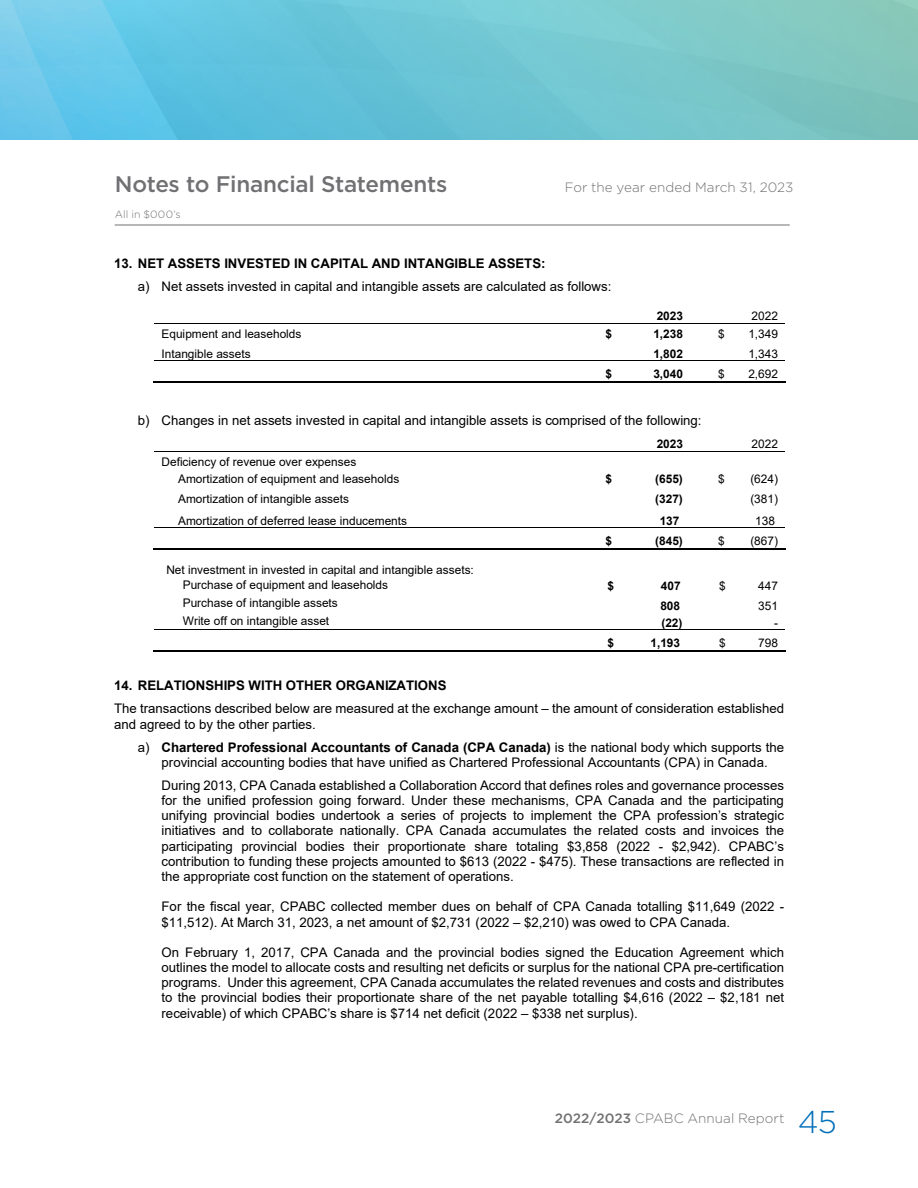
<style>
.page{position:relative;width:918px;height:1188px;background:#fff}
.page>*{position:absolute;margin:0;border:0;box-sizing:border-box;transform-origin:0 0}
.t1{font:300 31.5px "Gotham";color:#006fba}
.Body{font:500 22.5px "Gotham";letter-spacing:-.01em;color:#717073}
.Body-2{font:300 13.5px "Gotham";letter-spacing:.005em;color:#717073}
.t2{font:13.2px/15.1px "Arial";color:#000}
.t3{font:11.85px/17.2px "Arial";color:#000}
.t4{font:700 11.85px "Arial";letter-spacing:-.005em;color:#000}
.Body-3{font:300 10.5px "Gotham";color:#717073}
.s1{font-weight:700}
.s2{font-weight:500}
</style>
<div class="page">
<svg style="left:0;top:0;width:918px;height:140px;background:#6fc5d4"></svg>
<hr style="left:154px;top:323px;width:432px;height:1px;background:#000">
<hr style="left:587px;top:323px;width:32px;height:1px;background:#000">
<hr style="left:620px;top:323px;width:70px;height:1px;background:#000">
<hr style="left:691px;top:323px;width:41px;height:1px;background:#000">
<hr style="left:732px;top:323px;width:53px;height:1px;background:#000">
<hr style="left:154px;top:360px;width:432px;height:1px;background:#000">
<hr style="left:587px;top:360px;width:32px;height:1px;background:#000">
<hr style="left:620px;top:360px;width:70px;height:1px;background:#000">
<hr style="left:691px;top:360px;width:41px;height:1px;background:#000">
<hr style="left:732px;top:360px;width:53px;height:1px;background:#000">
<hr style="left:154px;top:382px;width:432px;height:1px;background:#000">
<hr style="left:154px;top:381px;width:432px;height:1px;background:#000">
<hr style="left:587px;top:382px;width:32px;height:1px;background:#000">
<hr style="left:587px;top:381px;width:32px;height:1px;background:#000">
<hr style="left:620px;top:382px;width:70px;height:1px;background:#000">
<hr style="left:620px;top:381px;width:70px;height:1px;background:#000">
<hr style="left:691px;top:382px;width:41px;height:1px;background:#000">
<hr style="left:691px;top:381px;width:41px;height:1px;background:#000">
<hr style="left:733px;top:382px;width:52px;height:1px;background:#000">
<hr style="left:733px;top:381px;width:52px;height:1px;background:#000">
<hr style="left:154px;top:451px;width:432px;height:1px;background:#000">
<hr style="left:587px;top:451px;width:32px;height:1px;background:#000">
<hr style="left:620px;top:451px;width:70px;height:1px;background:#000">
<hr style="left:691px;top:451px;width:41px;height:1px;background:#000">
<hr style="left:732px;top:451px;width:53px;height:1px;background:#000">
<hr style="left:154px;top:527px;width:432px;height:1px;background:#000">
<hr style="left:587px;top:527px;width:32px;height:1px;background:#000">
<hr style="left:620px;top:527px;width:70px;height:1px;background:#000">
<hr style="left:691px;top:527px;width:41px;height:1px;background:#000">
<hr style="left:732px;top:527px;width:53px;height:1px;background:#000">
<hr style="left:154px;top:549px;width:432px;height:1px;background:#000">
<hr style="left:154px;top:548px;width:432px;height:1px;background:#000">
<hr style="left:587px;top:549px;width:32px;height:1px;background:#000">
<hr style="left:587px;top:548px;width:32px;height:1px;background:#000">
<hr style="left:620px;top:549px;width:70px;height:1px;background:#000">
<hr style="left:620px;top:548px;width:70px;height:1px;background:#000">
<hr style="left:691px;top:549px;width:41px;height:1px;background:#000">
<hr style="left:691px;top:548px;width:41px;height:1px;background:#000">
<hr style="left:733px;top:549px;width:52px;height:1px;background:#000">
<hr style="left:733px;top:548px;width:52px;height:1px;background:#000">
<hr style="left:154px;top:629px;width:446px;height:1px;background:#000">
<svg style="left:600px;top:629px;width:22px;height:1px"></svg>
<hr style="left:622px;top:629px;width:64px;height:1px;background:#000">
<hr style="left:687px;top:629px;width:46px;height:1px;background:#000">
<hr style="left:734px;top:629px;width:51px;height:1px;background:#000">
<hr style="left:154px;top:651px;width:446px;height:1px;background:#000">
<hr style="left:154px;top:650px;width:446px;height:1px;background:#000">
<svg style="left:600px;top:650px;width:22px;height:2px"></svg>
<hr style="left:622px;top:651px;width:64px;height:1px;background:#000">
<hr style="left:622px;top:650px;width:64px;height:1px;background:#000">
<hr style="left:687px;top:651px;width:46px;height:1px;background:#000">
<hr style="left:687px;top:650px;width:46px;height:1px;background:#000">
<hr style="left:734px;top:651px;width:51px;height:1px;background:#000">
<hr style="left:734px;top:650px;width:51px;height:1px;background:#000">
<hr style="left:115px;top:225px;width:675px;height:1px;background:#717073">
<p class="Body" style="left:115px;top:169px;width:334px">Notes to Financial Statements</p>
<p class="Body-3" style="left:115px;top:207px;width:68px">All in $000’s</p>
<p class="Body-2" style="left:565px;top:178px;width:230px">For the year ended March 31, 2023</p>
<p class="t2" style="left:138px;top:252px;width:475px;line-height:23.1px;text-indent:-24px"><span class="s1">13. NET ASSETS INVESTED IN CAPITAL AND INTANGIBLE ASSETS:<br></span>a) Net assets invested in capital and intangible assets are calculated as follows:</p>
<p class="t4" style="left:657px;top:307px;width:28px">2023</p>
<p class="t3" style="left:752px;top:307px;width:28px">2022</p>
<p class="t3" style="left:162px;top:325px;width:141px">Equipment and leaseholds</p>
<p class="t4" style="left:605px;top:325px;width:8px">$</p>
<p class="t4" style="left:653px;top:325px;width:31px">1,238</p>
<p class="t3" style="left:718px;top:325px;width:8px">$</p>
<p class="t3" style="left:748px;top:325px;width:31px">1,349</p>
<p class="t3" style="left:162px;top:345px;width:91px">Intangible assets</p>
<p class="t4" style="left:653px;top:345px;width:31px">1,802</p>
<p class="t3" style="left:748px;top:345px;width:31px">1,343</p>
<p class="t4" style="left:605px;top:366px;width:8px">$</p>
<p class="t4" style="left:653px;top:366px;width:31px">3,040</p>
<p class="t3" style="left:718px;top:365px;width:8px">$</p>
<p class="t3" style="left:748px;top:365px;width:31px">2,692</p>
<p class="t2" style="left:138px;top:413px;width:565px">b) Changes in net assets invested in capital and intangible assets is comprised of the following:</p>
<p class="t4" style="left:657px;top:436px;width:28px">2023</p>
<p class="t3" style="left:752px;top:436px;width:28px">2022</p>
<p class="t3" style="left:178px;top:453px;width:223px;text-indent:-17px">Deficiency of revenue over expenses<br>Amortization of equipment and leaseholds</p>
<p class="t4" style="left:605px;top:471px;width:8px">$</p>
<p class="t4" style="left:655px;top:471px;width:29px">(655)</p>
<p class="t3" style="left:718px;top:471px;width:8px">$</p>
<p class="t3" style="left:750px;top:471px;width:29px">(624)</p>
<p class="t3" style="left:178px;top:490px;width:172px">Amortization of intangible assets</p>
<p class="t4" style="left:655px;top:491px;width:29px">(327)</p>
<p class="t3" style="left:750px;top:490px;width:29px">(381)</p>
<p class="t3" style="left:178px;top:512px;width:231px">Amortization of deferred lease inducements</p>
<p class="t4" style="left:660px;top:512px;width:21px">137</p>
<p class="t3" style="left:755px;top:512px;width:21px">138</p>
<p class="t4" style="left:605px;top:532px;width:8px">$</p>
<p class="t4" style="left:655px;top:532px;width:29px">(845)</p>
<p class="t3" style="left:718px;top:532px;width:8px">$</p>
<p class="t3" style="left:750px;top:532px;width:29px">(867)</p>
<p class="t3" style="left:183px;top:563px;width:293px;line-height:14.9px;text-indent:-16px">Net investment in invested in capital and intangible assets:<br>Purchase of equipment and leaseholds</p>
<p class="t4" style="left:607px;top:578px;width:8px">$</p>
<p class="t4" style="left:661px;top:578px;width:21px">407</p>
<p class="t3" style="left:719px;top:577px;width:8px">$</p>
<p class="t3" style="left:758px;top:577px;width:21px">447</p>
<p class="t3" style="left:183px;top:594px;width:157px">Purchase of intangible assets</p>
<p class="t4" style="left:660px;top:598px;width:21px">808</p>
<p class="t3" style="left:758px;top:597px;width:21px">351</p>
<p class="t3" style="left:183px;top:612px;width:148px">Write off on intangible asset</p>
<p class="t4" style="left:661px;top:614px;width:23px">(22)</p>
<p class="t3" style="left:774px;top:614px;width:5px">-</p>
<p class="t4" style="left:607px;top:635px;width:8px">$</p>
<p class="t4" style="left:650px;top:635px;width:31px">1,193</p>
<p class="t3" style="left:719px;top:634px;width:8px">$</p>
<p class="t3" style="left:758px;top:634px;width:21px">798</p>
<p class="t2" style="left:114px;top:674px;width:672px;line-height:23.1px"><span class="s1">14. RELATIONSHIPS WITH OTHER ORGANIZATIONS<br></span>The transactions described below are measured at the exchange amount – the amount of consideration established</p>
<p class="t2" style="left:138px;top:712px;width:648px;line-height:23.1px;text-indent:-24px">and agreed to by the other parties.<br>a) <span class="s1">Chartered Professional Accountants of Canada (CPA Canada)</span> is the national body which supports the</p>
<p class="t2" style="left:162px;top:751px;width:624px;line-height:23.1px">provincial accounting bodies that have unified as Chartered Professional Accountants (CPA) in Canada.<br>During 2013, CPA Canada established a Collaboration Accord that defines roles and governance processes</p>
<p class="t2" style="left:162px;top:793px;width:624px;text-align:justify">for the unified profession going forward. Under these mechanisms, CPA Canada and the participating unifying provincial bodies undertook a series of projects to implement the CPA profession’s strategic initiatives and to collaborate nationally. CPA Canada accumulates the related costs and invoices the participating provincial bodies their proportionate share totaling $3,858 (2022 - $2,942). CPABC’s contribution to funding these projects amounted to $613 (2022 - $475). These transactions are reflected in the appropriate cost function on the statement of operations.</p>
<p class="t2" style="left:162px;top:899px;width:624px">For the fiscal year, CPABC collected member dues on behalf of CPA Canada totalling $11,649 (2022 - $11,512). At March 31, 2023, a net amount of $2,731 (2022 – $2,210) was owed to CPA Canada.</p>
<p class="t2" style="left:162px;top:945px;width:624px;text-align:justify">On February 1, 2017, CPA Canada and the provincial bodies signed the Education Agreement which outlines the model to allocate costs and resulting net deficits or surplus for the national CPA pre-certification programs. Under this agreement, CPA Canada accumulates the related revenues and costs and distributes to the provincial bodies their proportionate share of the net payable totalling $4,616 (2022 – $2,181 net receivable) of which CPABC’s share is $714 net deficit (2022 – $338 net surplus).</p>
<p class="Body-2" style="left:555px;top:1109px;width:231px"><span class="s2">2022/2023</span> CPABC Annual Report</p>
<h1 class="t1" style="left:798px;top:1102px;width:41px">45</h1>
</div>
